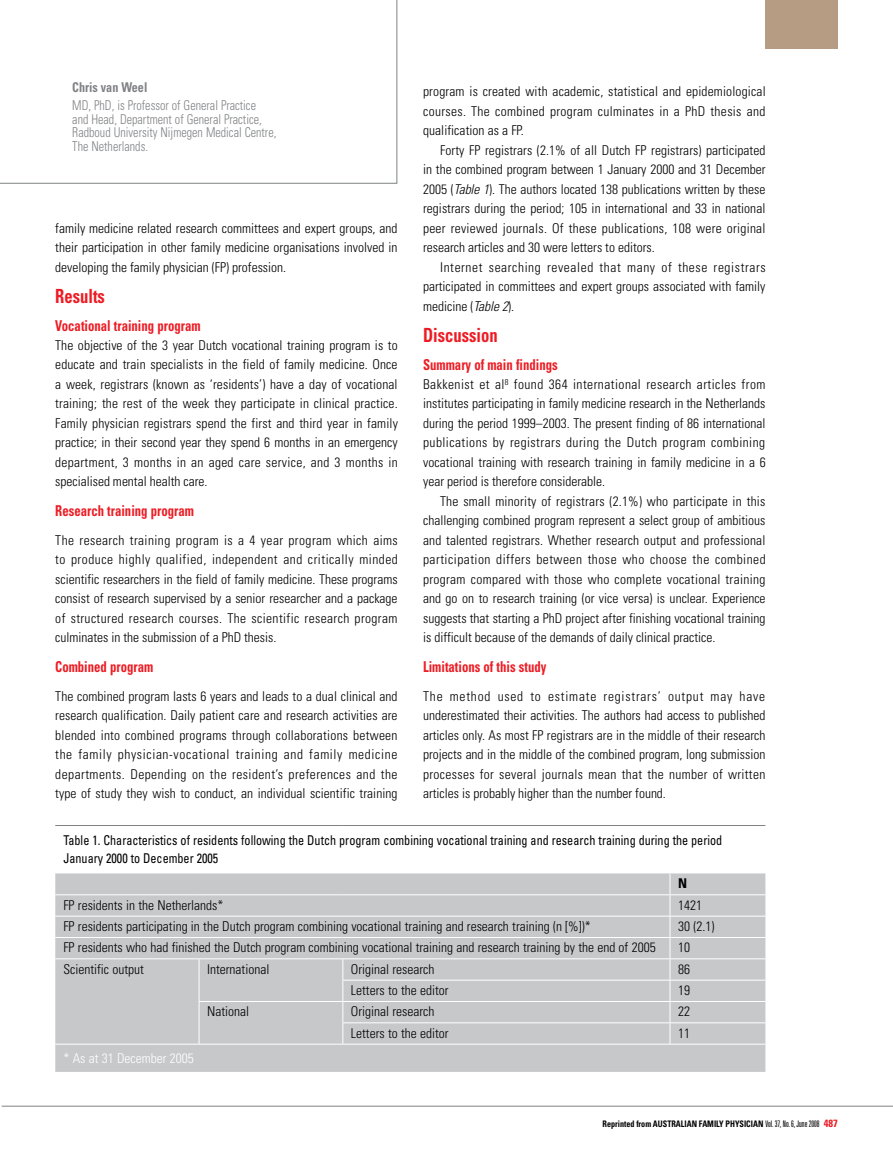
<style>
.page{position:relative;width:893px;height:1170px;background:#fff}
.page>*{position:absolute;margin:0;border:0;box-sizing:border-box;transform-origin:0 0}
.t1{font:700 condensed 19.5px "Univers LT";color:#ed1c24;scale:.85 1}
.t2{font:700 condensed 15px "Univers LT";color:#ed1c24;scale:.85 1}
.t3{font:300 condensed 13.5px/19.5px "Univers LT";color:#000;text-align:justify}
.t4{font:condensed 13.5px/18px "Univers LT";color:#000;scale:.9 1}
.t5{font:300 condensed 13.5px/14px "Univers LT";color:#808285;scale:.9 1}
.t6{font:300 condensed 13.5px "Univers LT";color:#fff}
.t7{font:700 condensed 13.5px "Univers LT";color:#808285;scale:.9 1}
.t8{font:700 condensed 13.5px "Univers LT";color:#000}
.t9{font:300 ultra-condensed 9px "Univers LT";color:#000;scale:1.1 1}
.t10{font:700 condensed 9px "Univers LT";color:#000;scale:.9 1}
.s1{font-style:italic}
.s2{font-weight:700;font-stretch:condensed}
.s3{font-weight:700;font-stretch:condensed;font-size:10.5px;color:#ed1c24}
</style>
<div class="page">
<div style="left:765px;top:0;width:73px;height:48px;background:#b69c82"></div>
<hr style="left:2px;top:1105px;width:891px;height:1px;background:#808285">
<svg style="left:0;top:0;width:398px;height:184px"></svg>
<div style="left:55px;top:873px;width:710px;height:198px;background:#c6c8ca"></div>
<hr style="left:55px;top:894px;width:144px;height:1px;background:#fff">
<hr style="left:199px;top:894px;width:144px;height:1px;background:#fff">
<hr style="left:343px;top:894px;width:327px;height:1px;background:#fff">
<hr style="left:670px;top:894px;width:95px;height:1px;background:#fff">
<hr style="left:55px;top:915px;width:144px;height:1px;background:#fff">
<hr style="left:199px;top:915px;width:144px;height:1px;background:#fff">
<hr style="left:343px;top:915px;width:327px;height:1px;background:#fff">
<hr style="left:670px;top:915px;width:95px;height:1px;background:#fff">
<hr style="left:55px;top:937px;width:144px;height:1px;background:#fff">
<hr style="left:199px;top:937px;width:144px;height:1px;background:#fff">
<hr style="left:343px;top:937px;width:327px;height:1px;background:#fff">
<hr style="left:670px;top:937px;width:95px;height:1px;background:#fff">
<hr style="left:55px;top:958px;width:144px;height:1px;background:#fff">
<hr style="left:199px;top:958px;width:144px;height:1px;background:#fff">
<hr style="left:343px;top:958px;width:327px;height:1px;background:#fff">
<hr style="left:670px;top:958px;width:95px;height:1px;background:#fff">
<hr style="left:342px;top:979px;width:328px;height:1px;background:#fff">
<hr style="left:670px;top:979px;width:95px;height:1px;background:#fff">
<hr style="left:199px;top:1001px;width:144px;height:1px;background:#fff">
<hr style="left:343px;top:1001px;width:327px;height:1px;background:#fff">
<hr style="left:670px;top:1001px;width:95px;height:1px;background:#fff">
<svg style="left:199px;top:959px;width:1px;height:84px"></svg>
<hr style="left:342px;top:1022px;width:328px;height:1px;background:#fff">
<svg style="left:342px;top:959px;width:1px;height:84px"></svg>
<hr style="left:670px;top:1022px;width:95px;height:1px;background:#fff">
<svg style="left:670px;top:873px;width:1px;height:170px"></svg>
<hr style="left:55px;top:1043px;width:144px;height:1px;background:#fff">
<hr style="left:199px;top:1043px;width:144px;height:1px;background:#fff">
<hr style="left:343px;top:1043px;width:327px;height:1px;background:#fff">
<hr style="left:670px;top:1043px;width:95px;height:1px;background:#fff">
<hr style="left:55px;top:825px;width:144px;height:1px;background:#808285">
<hr style="left:199px;top:825px;width:144px;height:1px;background:#808285">
<hr style="left:343px;top:825px;width:327px;height:1px;background:#808285">
<hr style="left:670px;top:825px;width:95px;height:1px;background:#808285">
<p class="t7" style="left:72px;top:78px;width:85px">Chris van Weel</p>
<p class="t5" style="left:72px;top:98px;width:228px">MD, PhD, is Professor of General Practice<br>and Head, Department of General Practice, Radboud University Nijmegen Medical Centre, The Netherlands.</p>
<p class="t3" style="left:423px;top:82px;width:344px">program is created with academic, statistical and epidemiological courses. The combined program culminates in a PhD thesis and qualification as a FP.</p>
<p class="t3" style="left:423px;top:140px;width:344px;text-indent:17px">Forty FP registrars (2.1% of all Dutch FP registrars) participated in the combined program between 1 January 2000 and 31 December 2005 (<span class="s1">Table 1</span>). The authors located 138 publications written by these registrars during the period; 105 in international and 33 in national peer reviewed journals. Of these publications, 108 were original research articles and 30 were letters to editors.</p>
<p class="t3" style="left:423px;top:257px;width:344px;text-indent:17px">Internet searching revealed that many of these registrars participated in committees and expert groups associated with family medicine (<span class="s1">Table 2</span>).</p>
<h1 class="t1" style="left:423px;top:323px;width:89px">Discussion</h1>
<p class="t2" style="left:423px;top:356px;width:160px">Summary of main findings</p>
<p class="t3" style="left:423px;top:374px;width:344px">Bakkenist et al<sup>8</sup> found 364 international research articles from institutes participating in family medicine research in the Netherlands during the period 1999–2003. The present finding of 86 international publications by registrars during the Dutch program combining vocational training with research training in family medicine in a 6 year period is therefore considerable.</p>
<p class="t3" style="left:423px;top:491px;width:344px;text-indent:17px">The small minority of registrars (2.1%) who participate in this challenging combined program represent a select group of ambitious and talented registrars. Whether research output and professional participation differs between those who choose the combined program compared with those who complete vocational training and go on to research training (or vice versa) is unclear. Experience suggests that starting a PhD project after finishing vocational training is difficult because of the demands of daily clinical practice.</p>
<p class="t2" style="left:423px;top:657px;width:147px">Limitations of this study</p>
<p class="t3" style="left:423px;top:686px;width:344px">The method used to estimate registrars’ output may have underestimated their activities. The authors had access to published articles only. As most FP registrars are in the middle of their research projects and in the middle of the combined program, long submission processes for several journals mean that the number of written articles is probably higher than the number found.</p>
<p class="t4" style="left:63px;top:830px;width:734px">Table 1. Characteristics of residents following the Dutch program combining vocational training and research training during the period<br>January 2000 to December 2005</p>
<p class="t8" style="left:678px;top:875px;width:9px">N</p>
<p class="t3" style="left:63px;top:895px;width:162px">FP residents in the Netherlands*</p>
<p class="t3" style="left:678px;top:895px;width:25px">1421</p>
<p class="t3" style="left:63px;top:916px;width:529px">FP residents participating in the Dutch program combining vocational training and research training (n [%])*</p>
<p class="t3" style="left:678px;top:916px;width:38px">30 (2.1)</p>
<p class="t3" style="left:63px;top:937px;width:594px">FP residents who had finished the Dutch program combining vocational training and research training by the end of 2005</p>
<p class="t3" style="left:678px;top:937px;width:13px">10</p>
<p class="t3" style="left:63px;top:959px;width:82px">Scientific output</p>
<p class="t3" style="left:207px;top:959px;width:64px">International</p>
<p class="t3" style="left:351px;top:959px;width:85px">Original research</p>
<p class="t3" style="left:678px;top:959px;width:13px">86</p>
<p class="t3" style="left:351px;top:980px;width:99px">Letters to the editor</p>
<p class="t3" style="left:678px;top:980px;width:13px">19</p>
<p class="t3" style="left:207px;top:1001px;width:43px">National</p>
<p class="t3" style="left:351px;top:1001px;width:85px">Original research</p>
<p class="t3" style="left:678px;top:1001px;width:13px">22</p>
<p class="t3" style="left:351px;top:1023px;width:99px">Letters to the editor</p>
<p class="t3" style="left:678px;top:1023px;width:13px">11</p>
<p class="t6" style="left:63px;top:1050px;width:132px">* As at 31 December 2005</p>
<p class="t3" style="left:55px;top:218px;width:344px">family medicine related research committees and expert groups, and their participation in other family medicine organisations involved in developing the family physician (FP) profession.</p>
<h1 class="t1" style="left:55px;top:284px;width:60px">Results</h1>
<p class="t2" style="left:55px;top:317px;width:172px">Vocational training program</p>
<p class="t3" style="left:55px;top:335px;width:344px">The objective of the 3 year Dutch vocational training program is to educate and train specialists in the field of family medicine. Once a week, registrars (known as ‘residents’) have a day of vocational training; the rest of the week they participate in clinical practice.<br>Family physician registrars spend the first and third year in family practice; in their second year they spend 6 months in an emergency department, 3 months in an aged care service, and 3 months in specialised mental health care.</p>
<p class="t2" style="left:55px;top:501px;width:165px">Research training program</p>
<p class="t3" style="left:55px;top:530px;width:344px">The research training program is a 4 year program which aims to produce highly qualified, independent and critically minded scientific researchers in the field of family medicine. These programs consist of research supervised by a senior researcher and a package of structured research courses. The scientific research program culminates in the submission of a PhD thesis.</p>
<p class="t2" style="left:55px;top:657px;width:117px">Combined program</p>
<p class="t3" style="left:55px;top:686px;width:344px">The combined program lasts 6 years and leads to a dual clinical and research qualification. Daily patient care and research activities are blended into combined programs through collaborations between the family physician-vocational training and family medicine departments. Depending on the resident’s preferences and the type of study they wish to conduct, an individual scientific training</p>
<p class="t10" style="left:603px;top:1118px;width:73px">Reprinted from Austral</p>
<p class="t9" style="left:684px;top:1118px;width:141px"><span class="s2">ian Fam ily Physician</span> Vol. 37, No. 6, June 2008 <span class="s3">487</span></p>
</div>
